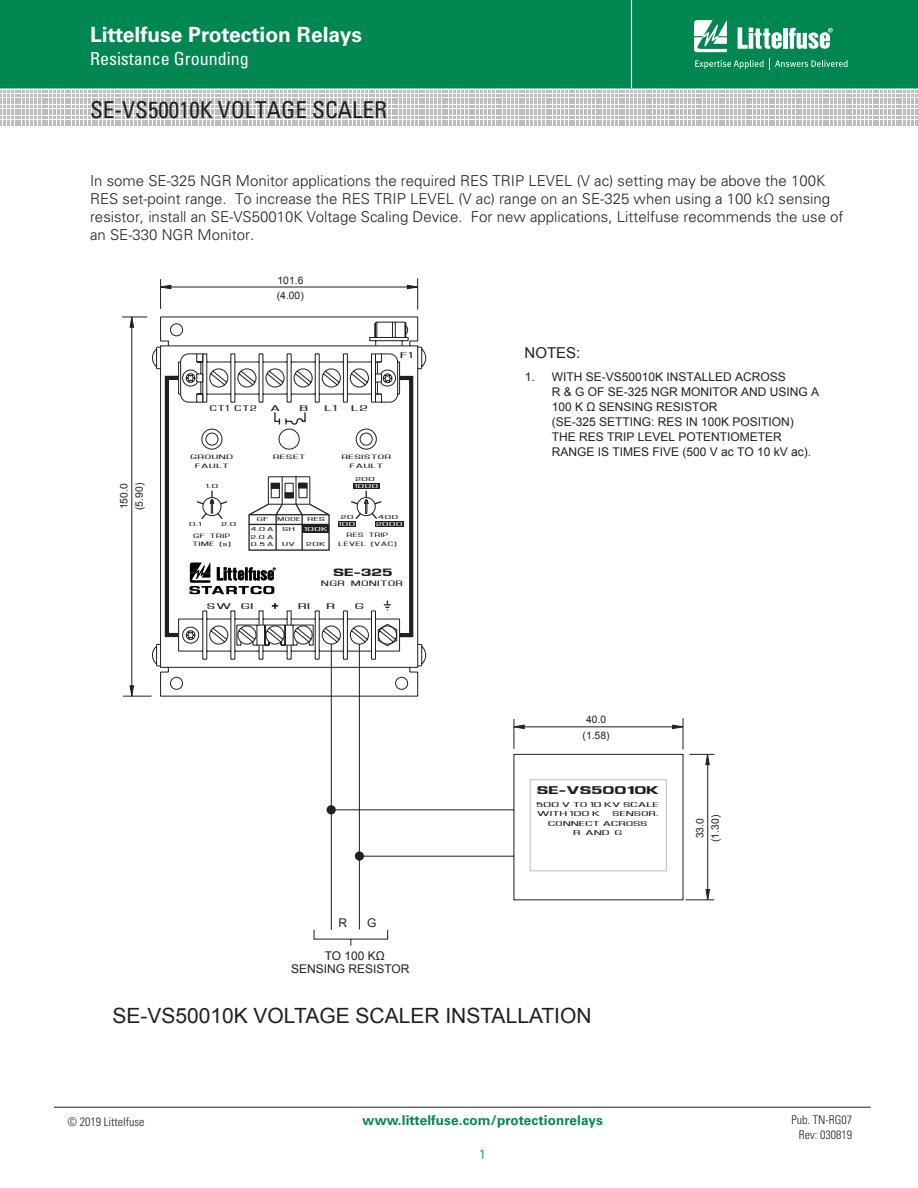
<style>
.page{position:relative;width:918px;height:1188px;background:#fff}
.page>*{position:absolute;margin:0;border:0;box-sizing:border-box;transform-origin:0 0}
.t1{font:condensed 23.25px "Univers LT Std";color:#221f1f}
.t2{font:21px "Arial";color:#221f1f}
.t3{font:700 21px "Univers LT Std";color:#fff}
.t4{font:condensed 18px "Univers LT Std";color:#fff}
.t5{font:300 15px/18px "Univers LT Std";color:#221f1f}
.t6{font:15px "Arial";color:#221f1f}
.t7{font:14.25px "Startco";letter-spacing:.13em;color:#221f1f}
.t8{font:14.25px "Startco";letter-spacing:.13em;color:#221f1f;scale:.84 1}
.t9{font:700 13.5px "Univers LT Std";letter-spacing:.01em;color:#008751}
.t10{font:300 13.5px "Univers LT Std";color:#008751}
.t11{font:13.35px "Startco";letter-spacing:.13em;color:#221f1f;scale:.89 1}
.t12{font:13.2px "Startco B Bold";letter-spacing:.105em;color:#221f1f}
.t13{font:12.45px "Startco B Bold";color:#221f1f}
.t14{font:12px/13.4px "Arial";color:#221f1f}
.t15{font:12px/9.3px "Startco";letter-spacing:.09em;color:#221f1f;text-align:center}
.t16{font:300 condensed 12px/14.4px "Univers LT Std";color:#221f1f;text-align:right}
.t17{font:10.65px/8.6px "Startco";letter-spacing:.13em;color:#221f1f;text-align:center}
.t18{font:10.65px/8.6px "Startco";letter-spacing:.13em;color:#221f1f;text-align:center;scale:.87 1}
.t19{font:10.65px/8.6px "Startco";letter-spacing:.13em;color:#221f1f;scale:.91 1}
.t20{font:10.35px "Arial";color:#221f1f}
.t21{font:9.75px/15.5px "Startco";letter-spacing:.13em;color:#221f1f}
.t22{font:9.75px "Startco";letter-spacing:.13em;color:#fff}
.t23{font:9.75px/7.6px "Startco";letter-spacing:.13em;color:#221f1f;text-align:justify;scale:.93 1}
</style>
<div class="page">
<div style="left:0;top:0;width:918px;height:88px;background:#008751"></div>
<hr style="left:631px;top:0;width:1px;height:88px;background:#fff">
<hr style="left:54px;top:1107px;width:817px;height:1px;background:#221f1f">
<svg style="left:0;top:91px;width:917px;height:35px"></svg>
<svg style="left:694px;top:20px;width:33px;height:32px"></svg>
<hr style="left:783px;top:28px;width:4px;height:21px;background:#fff">
<svg style="left:789px;top:28px;width:44px;height:21px"></svg>
<svg style="left:738px;top:27px;width:44px;height:22px"></svg>
<svg style="left:695px;top:58px;width:153px;height:12px;background:#2a9a6e"></svg>
<svg style="left:160px;top:316px;width:259px;height:381px"></svg>
<svg style="left:152px;top:346px;width:275px;height:321px"></svg>
<svg style="left:163px;top:374px;width:252px;height:265px"></svg>
<div style="left:375px;top:521px;width:28px;height:5px;background:#221f1f"></div>
<svg style="left:369px;top:321px;width:40px;height:26px"></svg>
<svg style="left:236px;top:644px;width:78px;height:2px"></svg>
<svg style="left:182px;top:373px;width:211px;height:271px"></svg>
<svg style="left:330px;top:643px;width:354px;height:288px"></svg>
<div style="left:327px;top:805px;width:9px;height:9px;background:#221f1f;border-radius:50%"></div>
<div style="left:355px;top:851px;width:9px;height:10px;background:#221f1f;border-radius:50%"></div>
<svg style="left:313px;top:929px;width:75px;height:17px"></svg>
<div style="left:530px;top:780px;width:136px;height:91px;border:1px solid #bbbdbf"></div>
<hr style="left:171px;top:287px;width:238px;height:1px;background:#221f1f">
<hr style="left:524px;top:727px;width:150px;height:1px;background:#221f1f">
<hr style="left:160px;top:279px;width:1px;height:30px;background:#221f1f">
<hr style="left:514px;top:719px;width:1px;height:30px;background:#221f1f">
<hr style="left:417px;top:278px;width:1px;height:32px;background:#221f1f">
<hr style="left:683px;top:718px;width:1px;height:31px;background:#221f1f">
<svg style="left:672px;top:725px;width:12px;height:4px"></svg>
<svg style="left:407px;top:285px;width:12px;height:4px"></svg>
<svg style="left:512px;top:725px;width:13px;height:4px"></svg>
<svg style="left:160px;top:285px;width:11px;height:4px"></svg>
<hr style="left:707px;top:760px;width:1px;height:132px;background:#221f1f">
<hr style="left:132px;top:327px;width:1px;height:369px;background:#221f1f">
<svg style="left:123px;top:685px;width:28px;height:12px"></svg>
<svg style="left:686px;top:889px;width:28px;height:12px"></svg>
<svg style="left:122px;top:316px;width:25px;height:12px"></svg>
<svg style="left:689px;top:753px;width:25px;height:12px"></svg>
<svg style="left:189px;top:411px;width:202px;height:200px"></svg>
<div style="left:535px;top:839px;width:127px;height:26px;background:#fff"></div>
<h2 class="t3" style="left:90px;top:27px;width:273px">Littelfuse Protection Relays</h2>
<h3 class="t4" style="left:90px;top:52px;width:160px">Resistance Grounding</h3>
<h1 class="t1" style="left:90px;top:101px;width:299px">SE-VS50010K VOLTAGE SCALER</h1>
<p class="t5" style="left:90px;top:173px;width:755px">In some SE-325 NGR Monitor applications the required RES TRIP LEVEL (V ac) setting may be above the 100K RES set-point range. To increase the RES TRIP LEVEL (V ac) range on an SE-325 when using a 100 kΩ sensing resistor, install an SE-VS50010K Voltage Scaling Device. For new applications, Littelfuse recommends the use of an SE-330 NGR Monitor.</p>
<p class="t20" style="left:278px;top:276px;width:27px">101.6</p>
<p class="t20" style="left:135px;top:510px;width:28px;rotate:-90deg">(5.90)</p>
<p class="t20" style="left:120px;top:509px;width:27px;rotate:-90deg">150.0</p>
<p class="t20" style="left:277px;top:291px;width:28px">(4.00)</p>
<p class="t7" style="left:401px;top:344px;width:13px">F1</p>
<p class="t8" style="left:210px;top:398px;width:84px">CT1 CT2 A</p>
<p class="t7" style="left:300px;top:398px;width:9px">B</p>
<p class="t7" style="left:325px;top:398px;width:13px">L1</p>
<p class="t7" style="left:352px;top:398px;width:17px">L2</p>
<p class="t17" style="left:191px;top:451px;width:43px">GROUND</p>
<p class="t17" style="left:273px;top:451px;width:33px">RESET</p>
<p class="t17" style="left:196px;top:460px;width:34px">FAULT</p>
<p class="t21" style="left:206px;top:477px;width:13px">1.0</p>
<p class="t17" style="left:342px;top:451px;width:50px">RESISTOR<br>FAULT</p>
<p class="t21" style="left:356px;top:470px;width:20px">200</p>
<p class="t22" style="left:355px;top:479px;width:25px">1000</p>
<p class="t21" style="left:257px;top:510px;width:69px">GF MODE RES</p>
<p class="t21" style="left:341px;top:508px;width:13px">20</p>
<p class="t21" style="left:378px;top:508px;width:21px">400</p>
<p class="t21" style="left:190px;top:514px;width:13px">0.1</p>
<p class="t21" style="left:222px;top:514px;width:16px">2.0</p>
<p class="t22" style="left:376px;top:516px;width:27px">2000</p>
<p class="t22" style="left:339px;top:516px;width:18px">100</p>
<p class="t23" style="left:251px;top:524px;width:26px">4.0 A 2.0 A 0.5 A</p>
<p class="t21" style="left:282px;top:520px;width:44px">SH<br>UV 20K</p>
<p class="t22" style="left:304px;top:522px;width:25px">100K</p>
<p class="t18" style="left:339px;top:530px;width:68px">RES TRIP<br>LEVEL (VAC)</p>
<p class="t19" style="left:193px;top:530px;width:43px">GF TRIP<br>TIME (s)</p>
<p class="t13" style="left:334px;top:564px;width:60px">SE-325</p>
<p class="t7" style="left:207px;top:596px;width:25px">SW</p>
<p class="t7" style="left:241px;top:596px;width:13px">GI</p>
<p class="t7" style="left:299px;top:596px;width:12px">RI</p>
<p class="t11" style="left:322px;top:573px;width:92px">NGR MONITOR</p>
<p class="t7" style="left:327px;top:596px;width:9px">R</p>
<p class="t7" style="left:356px;top:596px;width:9px">G</p>
<p class="t14" style="left:339px;top:917px;width:10px">R</p>
<p class="t14" style="left:367px;top:917px;width:11px">G</p>
<p class="t14" style="left:291px;top:950px;width:120px;text-indent:34px">TO 100 KΩ<br>SENSING RESISTOR</p>
<p class="t6" style="left:525px;top:347px;width:57px">NOTES:</p>
<p class="t14" style="left:526px;top:376px;width:12px">1.</p>
<p class="t14" style="left:552px;top:370px;width:269px;line-height:15px;text-indent:-27px">1. WITH SE-VS50010K INSTALLED ACROSS<br>R &amp; G OF SE-325 NGR MONITOR AND USING A 100 K Ω SENSING RESISTOR<br>(SE-325 SETTING: RES IN 100K POSITION)<br>THE RES TRIP LEVEL POTENTIOMETER RANGE IS TIMES FIVE (500 V ac TO 10 kV ac).</p>
<p class="t14" style="left:556px;top:376px;width:285px">WITH SE-VS50010K INSTALLED ACROSS<br>R &amp; G OF THE SE-325 NGR MONITOR AND USING A 100 KΩ SENSING RESISTOR<br>(SE-325 SETTING: RES IN 1 0K POSITION)<br>THE RES TRIP LEVEL POTENTIOMETER<br>RANGE IS TIMES FIVE (500 VAC TO 10 KVAC).</p>
<p class="t20" style="left:586px;top:716px;width:22px">40.0</p>
<p class="t20" style="left:583px;top:731px;width:28px">(1.58)</p>
<p class="t12" style="left:538px;top:782px;width:123px">SE-VS50010K</p>
<p class="t15" style="left:537px;top:798px;width:123px">500 V TO 10 KV SCALE<br>WITH 100 K SENSOR.<br>CONNECT ACROSS<br>R AND G</p>
<p class="t20" style="left:711px;top:842px;width:28px;rotate:-90deg">(1.30)</p>
<p class="t20" style="left:696px;top:838px;width:22px;rotate:-90deg">33.0</p>
<h2 class="t2" style="left:112px;top:1008px;width:481px">SE-VS50010K VOLTAGE SCALER INSTALLATION</h2>
<p class="t16" style="left:68px;top:1114px;width:78px">© 2019 Littelfuse</p>
<p class="t9" style="left:363px;top:1115px;width:242px">www.littelfuse.com/protectionrelays</p>
<p class="t16" style="left:791px;top:1113px;width:62px">Pub. TN-RG07<br>Rev: 030819</p>
<p class="t10" style="left:479px;top:1149px;width:9px">1</p>
</div>
